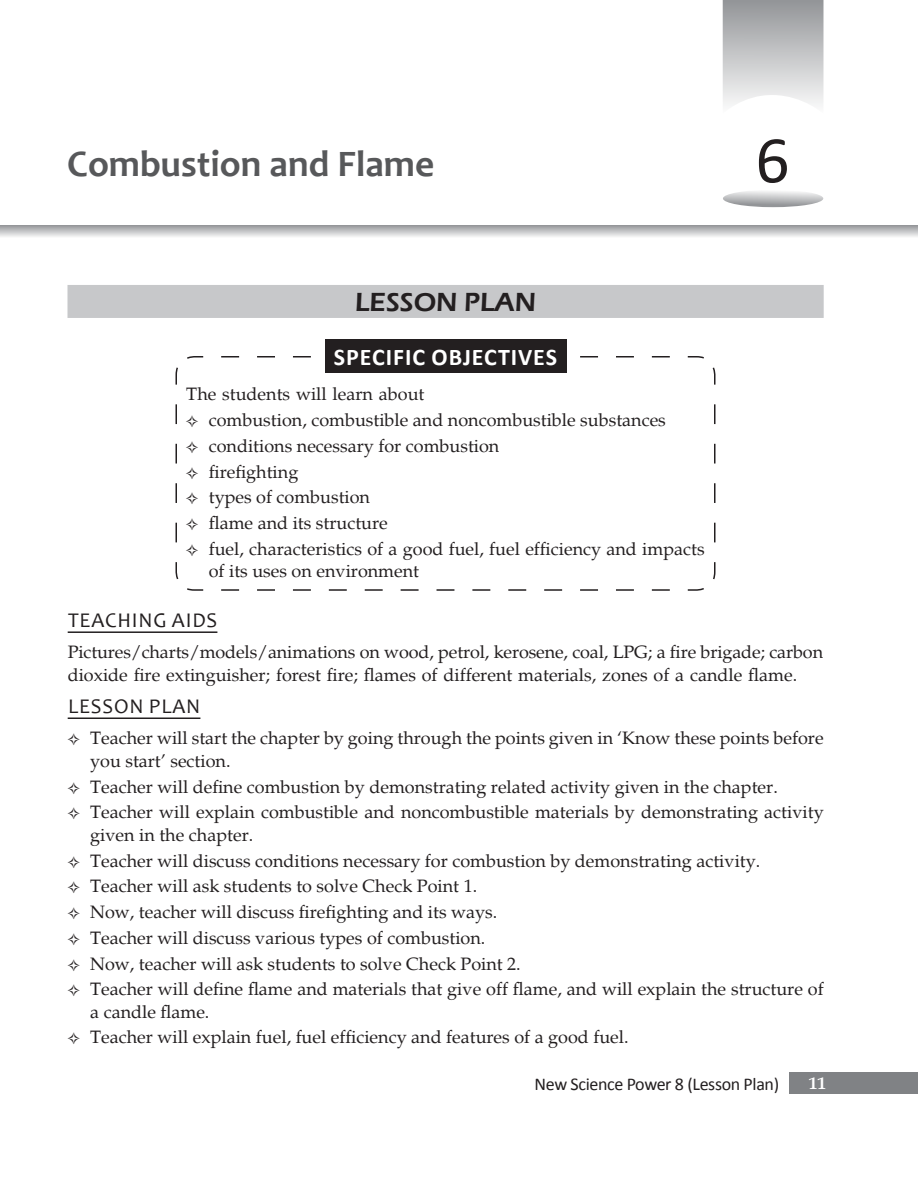
<style>
.page{position:relative;width:918px;height:1188px;background:#fff}
.page>*{position:absolute;margin:0;border:0;box-sizing:border-box;transform-origin:0 0}
.t1{font:67.5px "Calibri";color:#231f20}
.Chapter_Name{font:700 37.5px "Candara";color:#57585a}
.Lesson_plan{font:600 27px "Eras ITC";color:#231f20}
.Heading_1{font:700 24px "Calibri";letter-spacing:.04em;color:#fff}
.Heading_2{font:21px "Candara";letter-spacing:.04em;color:#231f20}
.Body{font:18px/22.5px "Palatino";color:#231f20}
.t2{font:18px "Calibri";letter-spacing:-.02em;color:#231f20}
.t3{font:700 18px "Palatino";color:#fff}
</style>
<div class="page">
<div style="left:790px;top:1072px;width:128px;height:22px;background:#808285"></div>
<svg style="left:723px;top:0;width:101px;height:105px;background:#c4c5c6"></svg>
<svg style="left:0;top:225px;width:918px;height:12px;background:#c3c4c5"></svg>
<svg style="left:723px;top:190px;width:100px;height:17px"></svg>
<hr style="left:68px;top:631px;width:149px;height:2px;background:#231f20">
<hr style="left:68px;top:718px;width:132px;height:1px;background:#231f20">
<svg style="left:175px;top:355px;width:541px;height:236px"></svg>
<div style="left:325px;top:339px;width:241px;height:34px;background:#231f20"></div>
<div style="left:68px;top:285px;width:756px;height:33px;background:#c7c8ca"></div>
<svg style="left:187px;top:416px;width:11px;height:11px"></svg>
<svg style="left:187px;top:442px;width:11px;height:11px"></svg>
<svg style="left:187px;top:467px;width:11px;height:12px"></svg>
<svg style="left:187px;top:493px;width:11px;height:12px"></svg>
<svg style="left:187px;top:519px;width:11px;height:11px"></svg>
<svg style="left:187px;top:545px;width:11px;height:11px"></svg>
<p class="Chapter_Name" style="left:67px;top:141px;width:369px">Combustion and Flame</p>
<p class="t1" style="left:755px;top:118px;width:36px">6</p>
<p class="Lesson_plan" style="left:355px;top:287px;width:183px">LESSON PLAN</p>
<p class="Heading_1" style="left:334px;top:342px;width:225px">SPECIFIC OBJECTIVES</p>
<p class="Body" style="left:186px;top:384px;width:240px">The students will learn about</p>
<p class="Body" style="left:209px;top:409px;width:459px">combustion, combustible and noncombustible substances</p>
<p class="Body" style="left:209px;top:435px;width:292px">conditions necessary for combustion</p>
<p class="Body" style="left:209px;top:461px;width:91px">firefighting</p>
<p class="Body" style="left:209px;top:487px;width:163px">types of combustion</p>
<p class="Body" style="left:209px;top:512px;width:181px">flame and its structure</p>
<p class="Body" style="left:209px;top:538px;width:497px">fuel, characteristics of a good fuel, fuel efficiency and impacts of its uses on environment</p>
<p class="Heading_2" style="left:68px;top:608px;width:151px">TEACHING AIDS</p>
<p class="Body" style="left:68px;top:641px;width:757px">Pictures/charts/models/animations on wood, petrol, kerosene, coal, LPG; a fire brigade; carbon dioxide fire extinguisher; forest fire; flames of different materials, zones of a candle flame.</p>
<p class="Heading_2" style="left:68px;top:694px;width:134px">LESSON PLAN</p>
<p class="Body" style="left:90px;top:727px;width:735px">Teacher will start the chapter by going through the points given in ‘Know these points before you start’ section.</p>
<p class="Body" style="left:90px;top:776px;width:689px">Teacher will define combustion by demonstrating related activity given in the chapter.</p>
<p class="Body" style="left:90px;top:801px;width:735px">Teacher will explain combustible and noncombustible materials by demonstrating activity given in the chapter.</p>
<p class="Body" style="left:90px;top:850px;width:672px">Teacher will discuss conditions necessary for combustion by demonstrating activity.</p>
<p class="Body" style="left:90px;top:875px;width:389px">Teacher will ask students to solve Check Point 1.</p>
<p class="Body" style="left:90px;top:901px;width:409px">Now, teacher will discuss firefighting and its ways.</p>
<p class="Body" style="left:90px;top:927px;width:397px">Teacher will discuss various types of combustion.</p>
<p class="Body" style="left:90px;top:953px;width:432px">Now, teacher will ask students to solve Check Point 2.</p>
<p class="Body" style="left:90px;top:978px;width:735px">Teacher will define flame and materials that give off flame, and will explain the structure of a candle flame.</p>
<p class="Body" style="left:90px;top:1027px;width:540px">Teacher will explain fuel, fuel efficiency and features of a good fuel.</p>
<p class="t2" style="left:535px;top:1073px;width:246px">New Science Power 8 (Lesson Plan)</p>
<p class="t3" style="left:808px;top:1073px;width:19px">11</p>
</div>
